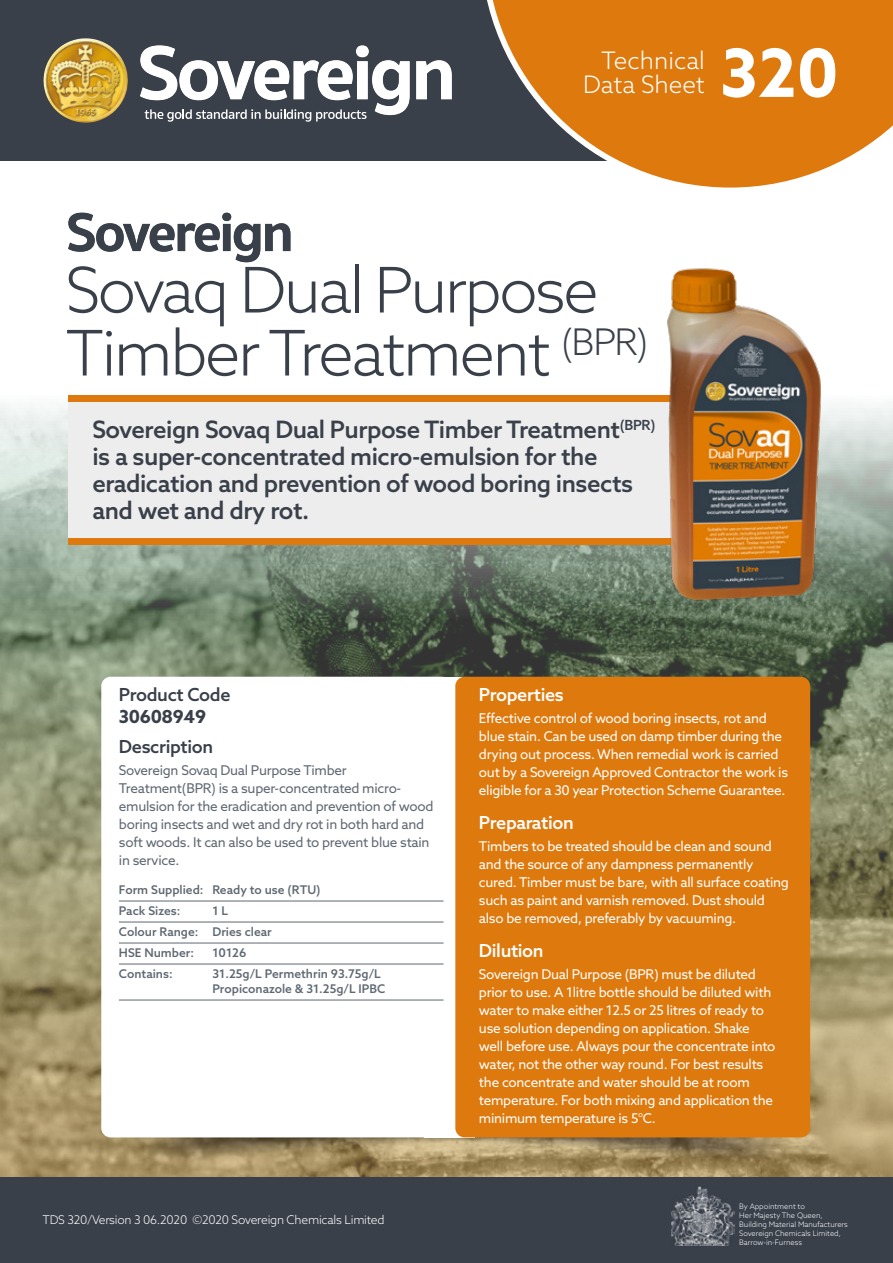
<style>
.page{position:relative;width:893px;height:1263px;background:#fff}
.page>*{position:absolute;margin:0;border:0;box-sizing:border-box;transform-origin:0 0}
.t1{font:700 66.6px "Azo Sans";color:#fff}
.t2{font:300 63px/63px "Azo Sans";letter-spacing:-.04em;color:#39404a}
.t3{font:300 24.15px/24.2px "Azo Sans";color:#fff;text-align:right}
.t4{font:500 24px/27px "Azo Sans";letter-spacing:-.02em;color:#39404a}
.t5{font:500 18px "Azo Sans";letter-spacing:-.02em;color:#fff}
.t6{font:500 18px "Azo Sans";letter-spacing:-.02em;color:#39404a}
.t7{font:700 18px "Azo Sans";letter-spacing:-.02em;color:#39404a}
.t8{font:13.5px/18px "Azo Sans";letter-spacing:-.02em;color:#fff}
.t9{font:13.5px/18px "Azo Sans";letter-spacing:-.02em;color:#5f6872}
.t10{font:500 12px/21px "Azo Sans";color:#5f6872}
.t11{font:300 12px "Azo Sans";letter-spacing:-.02em;color:#fff}
.t12{font:300 7.5px/9px "Azo Sans";color:#fff}
</style>
<div class="page">
<img style="left:0;top:405px;width:893px;height:773px">
<img style="left:116px;top:1137px;width:687px;height:41px">
<img style="left:73px;top:545px;width:515px;height:17px">
<div style="left:424px;top:677px;width:51px;height:460px;background:#fff"></div>
<div style="left:0;top:1178px;width:893px;height:85px;background:#39404a"></div>
<div style="left:455px;top:677px;width:355px;height:460px;background:#de790d;border-radius:9px"></div>
<div style="left:101px;top:677px;width:350px;height:460px;background:#fff;border-radius:9px"></div>
<div style="left:68px;top:395px;width:655px;height:150px;background:#ededed"></div>
<div style="left:68px;top:395px;width:655px;height:7px;background:#de790d"></div>
<div style="left:68px;top:538px;width:655px;height:7px;background:#de790d"></div>
<div style="left:0;top:0;width:842px;height:161px;background:#39404a"></div>
<svg style="left:487px;top:0;width:406px;height:188px"></svg>
<svg style="left:416px;top:60px;width:36px;height:39px"></svg>
<svg style="left:140px;top:45px;width:270px;height:77px"></svg>
<img style="left:43px;top:38px;width:85px;height:85px">
<hr style="left:119px;top:901px;width:324px;height:1px;background:#5f6872">
<hr style="left:119px;top:922px;width:324px;height:1px;background:#5f6872">
<hr style="left:119px;top:943px;width:324px;height:1px;background:#5f6872">
<hr style="left:119px;top:964px;width:324px;height:1px;background:#5f6872">
<hr style="left:119px;top:1000px;width:324px;height:1px;background:#5f6872">
<svg style="left:68px;top:213px;width:222px;height:49px"></svg>
<img style="left:588px;top:268px;width:299px;height:353px">
<img style="left:672px;top:1186px;width:62px;height:59px">
<h3 class="t3" style="left:583px;top:48px;width:123px">Technical<br>Data Sheet</h3>
<h1 class="t1" style="left:720px;top:29px;width:120px">320</h1>
<h2 class="t2" style="left:65px;top:258px;width:585px">Sovaq Dual Purpose<br>Timber Treatment <sup>(BPR)</sup></h2>
<h3 class="t4" style="left:92px;top:415px;width:564px">Sovereign Sovaq Dual Purpose Timber Treatment<sup>(BPR) </sup>is a super-concentrated micro-emulsion for the eradication and prevention of wood boring insects and wet and dry rot.</h3>
<h3 class="t6" style="left:119px;top:683px;width:113px">Product Code</h3>
<h3 class="t7" style="left:119px;top:705px;width:89px">30608949</h3>
<h3 class="t6" style="left:119px;top:734px;width:96px">Description</h3>
<p class="t9" style="left:119px;top:761px;width:316px">Sovereign Sovaq Dual Purpose Timber Treatment(BPR) is a super-concentrated micro&shy;emulsion for the eradication and prevention of wood boring insects and wet and dry rot in both hard and soft woods. It can also be used to prevent blue stain in service.</p>
<p class="t10" style="left:119px;top:879px;width:203px">Form Supplied: Ready to use (RTU)<br>Pack Sizes:</p>
<p class="t10" style="left:119px;top:900px;width:154px;text-indent:94px">1 L<br>Colour Range: Dries clear<br>HSE Number:</p>
<p class="t10" style="left:212px;top:942px;width:36px">10126</p>
<p class="t10" style="left:119px;top:963px;width:55px">Contains:</p>
<p class="t10" style="left:212px;top:966px;width:174px;line-height:15px">31.25g/L Permethrin 93.75g/L<br>Propiconazole &amp; 31.25g/L IPBC</p>
<p class="t11" style="left:43px;top:1212px;width:344px">TDS 320/Version 3 06.2020 ©2020 Sovereign Chemicals Limited</p>
<h3 class="t5" style="left:479px;top:683px;width:86px">Properties</h3>
<p class="t8" style="left:479px;top:709px;width:311px">Effective control of wood boring insects, rot and blue stain. Can be used on damp timber during the drying out process. When remedial work is carried out by a Sovereign Approved Contractor the work is eligible for a 30 year Protection Scheme Guarantee.</p>
<h3 class="t5" style="left:479px;top:811px;width:96px">Preparation</h3>
<p class="t8" style="left:479px;top:837px;width:311px">Timbers to be treated should be clean and sound and the source of any dampness permanently cured. Timber must be bare, with all surface coating such as paint and varnish removed. Dust should also be removed, preferably by vacuuming.</p>
<h3 class="t5" style="left:479px;top:939px;width:66px">Dilution</h3>
<p class="t8" style="left:479px;top:965px;width:298px">Sovereign Dual Purpose (BPR) must be diluted prior to use. A 1litre bottle should be diluted with water to make either 12.5 or 25 litres of ready to use solution depending on application. Shake well before use. Always pour the concentrate into water, not the other way round. For best results the concentrate and water should be at room temperature. For both mixing and application the minimum temperature is 5°C.</p>
<p class="t12" style="left:739px;top:1202px;width:110px">By Appointment to<br>Her Majesty The Queen,<br>Building Material Manufacturers<br>Sovereign Chemicals Limited,<br>Barrow-in-Furness</p>
</div>
